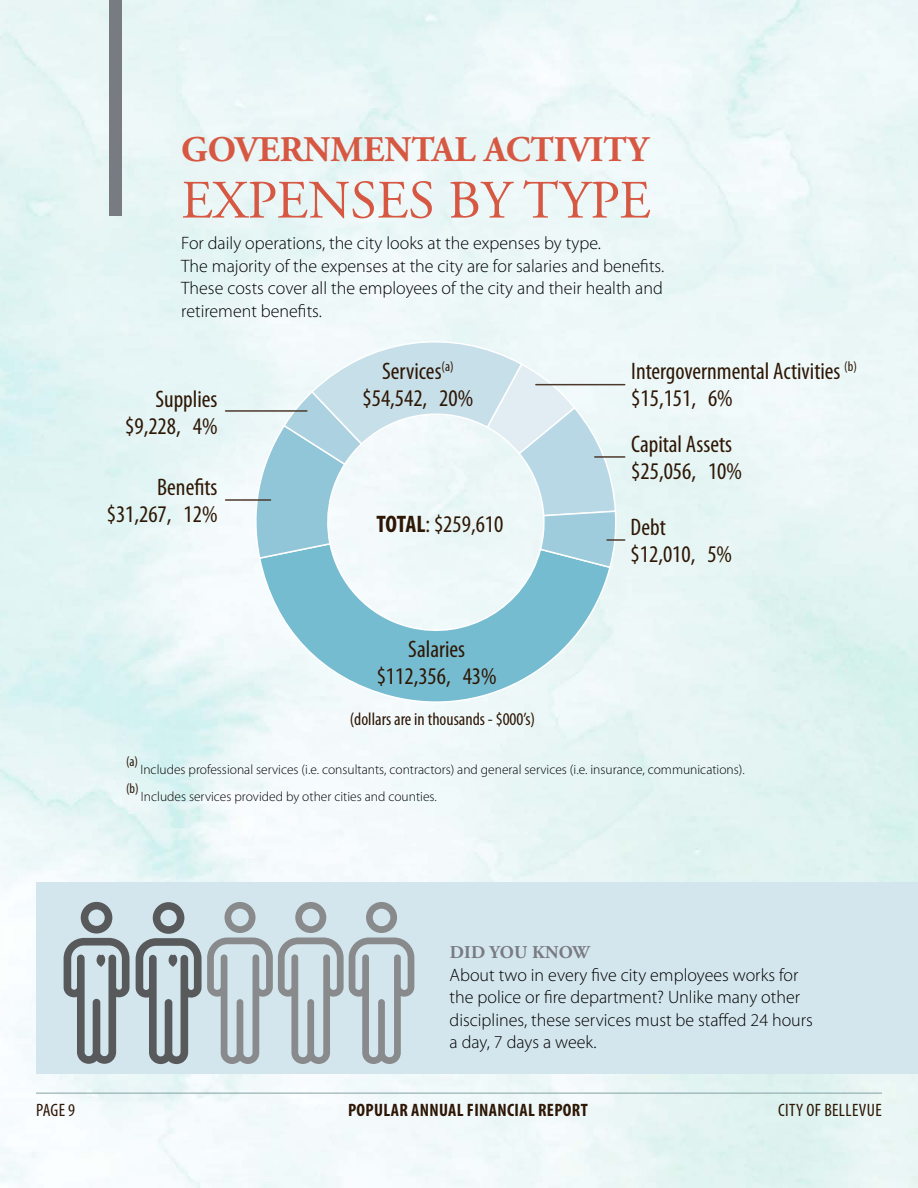
<style>
.page{position:relative;width:918px;height:1188px;background:#fff}
.page>*{position:absolute;margin:0;border:0;box-sizing:border-box;transform-origin:0 0}
.t1{font:54px "Adobe Garamond Pro";color:#d75842}
.t2{font:700 36px "Adobe Garamond Pro";color:#d75842}
.t3{font:condensed 24px/27px "Myriad Pro";color:#2e1705}
.t4{font:300 18px/22.5px "Myriad Pro";color:#000}
.t5{font:condensed 18px "Myriad Pro";color:#2e1705}
.t6{font:700 condensed 18px "Myriad Pro";letter-spacing:.02em;color:#2e1705}
.t7{font:condensed 18px "Myriad Pro";letter-spacing:.02em;color:#2e1705}
.t8{font:700 18px "Adobe Garamond Pro";letter-spacing:.015em;color:#787b81}
.t9{font:condensed 13.95px "Myriad Pro";color:#2e1705}
.t10{font:300 13.5px "Myriad Pro";color:#000}
.s1{font-weight:700}
</style>
<div class="page">
<img style="left:0;top:0;width:918px;height:1188px">
<hr style="left:36px;top:1093px;width:846px;height:1px;background:#85a2a4">
<svg style="left:258px;top:569px;width:354px;height:154px"></svg>
<div style="left:36px;top:882px;width:882px;height:191px;background:#d4e6ed"></div>
<div style="left:110px;top:0;width:12px;height:216px;background:#787b81"></div>
<hr style="left:226px;top:410px;width:81px;height:2px;background:#4d382c">
<svg style="left:250px;top:326px;width:375px;height:243px"></svg>
<hr style="left:226px;top:499px;width:45px;height:2px;background:#4d382c">
<svg style="left:64px;top:902px;width:66px;height:162px"></svg>
<svg style="left:136px;top:902px;width:278px;height:162px"></svg>
<h2 class="t2" style="left:181px;top:128px;width:468px">GOVERNMENTAL ACTIVITY</h2>
<h1 class="t1" style="left:181px;top:168px;width:471px">EXPENSES BY TYPE</h1>
<p class="t4" style="left:181px;top:232px;width:483px">For daily operations, the city looks at the expenses by type.<br>The majority of the expenses at the city are for salaries and benefits.<br>These costs cover all the employees of the city and their health and retirement benefits.</p>
<h3 class="t3" style="left:125px;top:385px;width:94px;text-align:right">Supplies $9,228, 4%</h3>
<h3 class="t3" style="left:107px;top:473px;width:112px;text-align:right">Benefits $31,267, 12%</h3>
<h3 class="t3" style="left:363px;top:358px;width:112px;text-align:center">Services<sup>(a) </sup>$54,542, 20%</h3>
<h3 class="t3" style="left:376px;top:510px;width:128px"><span class="s1">TOTAL</span>: $259,610</h3>
<h3 class="t3" style="left:377px;top:635px;width:121px;text-align:center">Salaries $112,356, 43%</h3>
<p class="t5" style="left:350px;top:709px;width:187px">(dollars are in thousands - $000’s)</p>
<h3 class="t3" style="left:631px;top:358px;width:227px">Intergovernmental Activities <sup>(b) </sup>$15,151, 6%</h3>
<h3 class="t3" style="left:631px;top:431px;width:112px">Capital Assets $25,056, 10%</h3>
<h3 class="t3" style="left:631px;top:513px;width:103px">Debt $12,010, 5%</h3>
<p class="t9" style="left:126px;top:753px;width:14px">(a)</p>
<p class="t10" style="left:140px;top:762px;width:605px">Includes professional services (i.e. consultants, contractors) and general services (i.e. insurance, communications).</p>
<p class="t9" style="left:126px;top:780px;width:14px">(b)</p>
<p class="t10" style="left:141px;top:789px;width:296px">Includes services provided by other cities and counties.</p>
<p class="t8" style="left:450px;top:942px;width:141px">DID YOU KNOW</p>
<p class="t4" style="left:450px;top:963px;width:365px">About two in every five city employees works for the police or fire department? Unlike many other disciplines, these services must be staffed 24 hours a day, 7 days a week.</p>
<p class="t5" style="left:36px;top:1099px;width:40px">PAGE 9</p>
<p class="t6" style="left:348px;top:1099px;width:241px">POPULAR ANNUAL FINANCIAL REPORT</p>
<p class="t7" style="left:778px;top:1099px;width:105px">CITY OF BELLEVUE</p>
</div>
